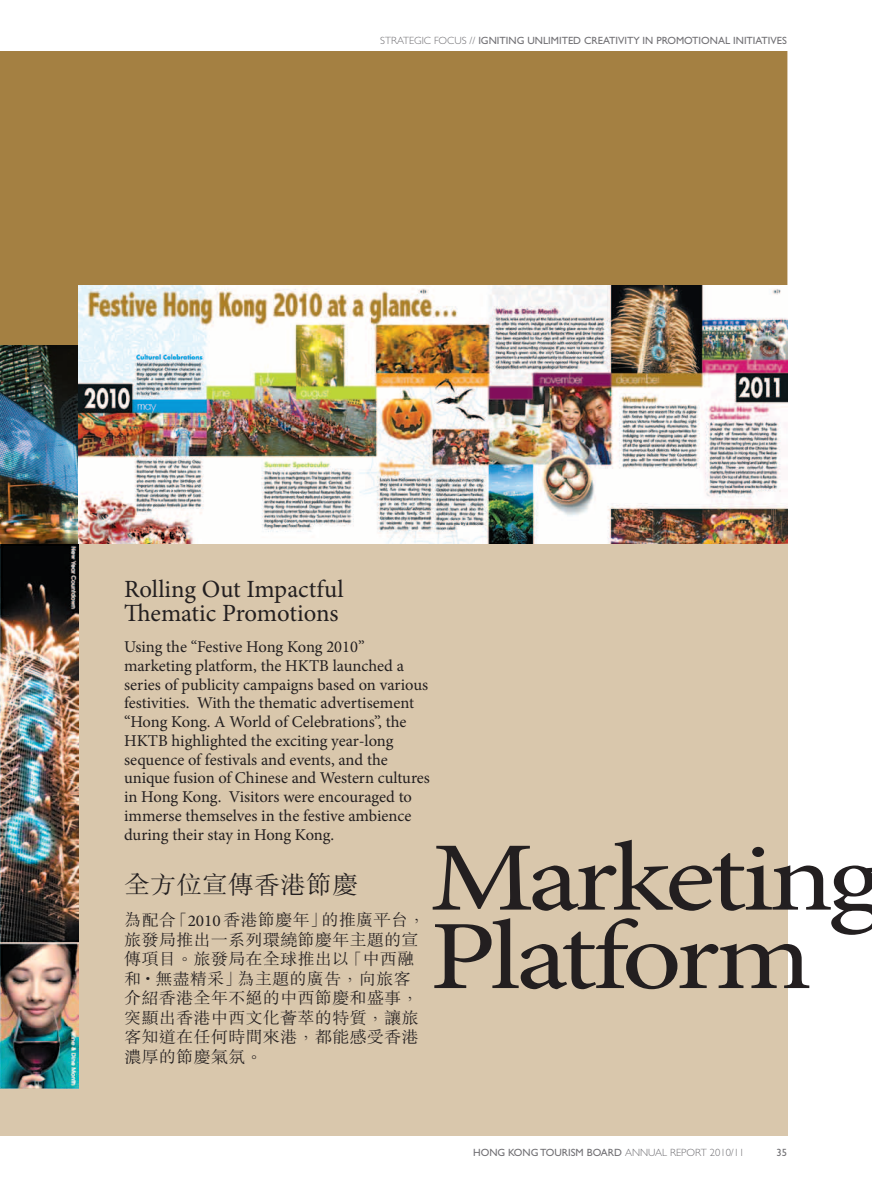
<style>
.page{position:relative;width:872px;height:1191px;background:#fff}
.page>*{position:absolute;margin:0;border:0;box-sizing:border-box;transform-origin:0 0}
.t1{font:98.1px "Minion Pro";letter-spacing:-.045em;color:#231f20;scale:1.2 1}
.t2{font:24.75px/24px "Minion Pro";color:#231f20}
.t3{font:300 24.75px "M Sung HK";color:#231f20;scale:1.05 1}
.t4{font:16.5px/18.8px "Minion Pro";letter-spacing:-.005em;color:#231f20}
.t5{font:300 16.5px/19.5px "M Sung HK";color:#231f20;scale:1.05 1}
.t6{font:10.5px "Gill Sans Std";color:#717074}
.t7{font:300 10.5px "Gill Sans Std";color:#717074}
.s1{font-weight:300}
.s2{font-family:"Minion Pro";font-weight:400}
</style>
<div class="page">
<div style="left:0;top:51px;width:787px;height:1084px;background:#d9c7ac"></div>
<div style="left:0;top:51px;width:787px;height:493px;background:#a48042"></div>
<img style="left:0;top:345px;width:79px;height:744px">
<img style="left:79px;top:286px;width:708px;height:258px">
<p class="t7" style="left:380px;top:34px;width:12px">STRATEGIC</p>
<p class="t6" style="left:434px;top:34px;width:354px"><span class="s1">FOCUS //</span> IG NITING UNLIMITED CREATIVITY IN PROMOTIONAL INITIATIVES</p>
<h2 class="t2" style="left:124px;top:577px;width:221px">Rolling Out Impactful<br>Thematic Promotions</h2>
<p class="t4" style="left:124px;top:637px;width:307px">Using the “Festive Hong Kong 2010” marketing platform, the HKTB launched a series of publicity campaigns based on various festivities. With the thematic advertisement “Hong Kong. A World of Celebrations”, the HKTB highlighted the exciting year-long sequence of festivals and events, and the unique fusion of Chinese and Western cultures in Hong Kong. Visitors were encouraged to immerse themselves in the festive ambience during their stay in Hong Kong.</p>
<h2 class="t3" style="left:124px;top:867px;width:224px">全方位宣傳香港節慶</h2>
<p class="t5" style="left:124px;top:909px;width:288px">為配合「<span class="s2">2010</span>香港節慶年」的推廣平台，旅發局推出一系列環繞節慶年主題的宣傳項目。旅發局在全球推出以「中西融和 <sup>‧</sup> 無盡精采」為主題的廣告，向旅客介紹香港全年不絕的中西節慶和盛事，突顯出香港中西文化薈萃的特質，讓旅客知道在任何時間來港，都能感受香港濃厚的節慶氣氛。</p>
<h1 class="t1" style="left:429px;top:812px;width:379px">Marketing</h1>
<h1 class="t1" style="left:429px;top:891px;width:320px">Platform</h1>
<p class="t6" style="left:473px;top:1146px;width:211px">HONG KONG TOURISM BOARD <span class="s1">ANNUAL REPORT</span></p>
<p class="t7" style="left:710px;top:1146px;width:36px">2010/11</p>
<p class="t6" style="left:776px;top:1146px;width:12px">35</p>
</div>
